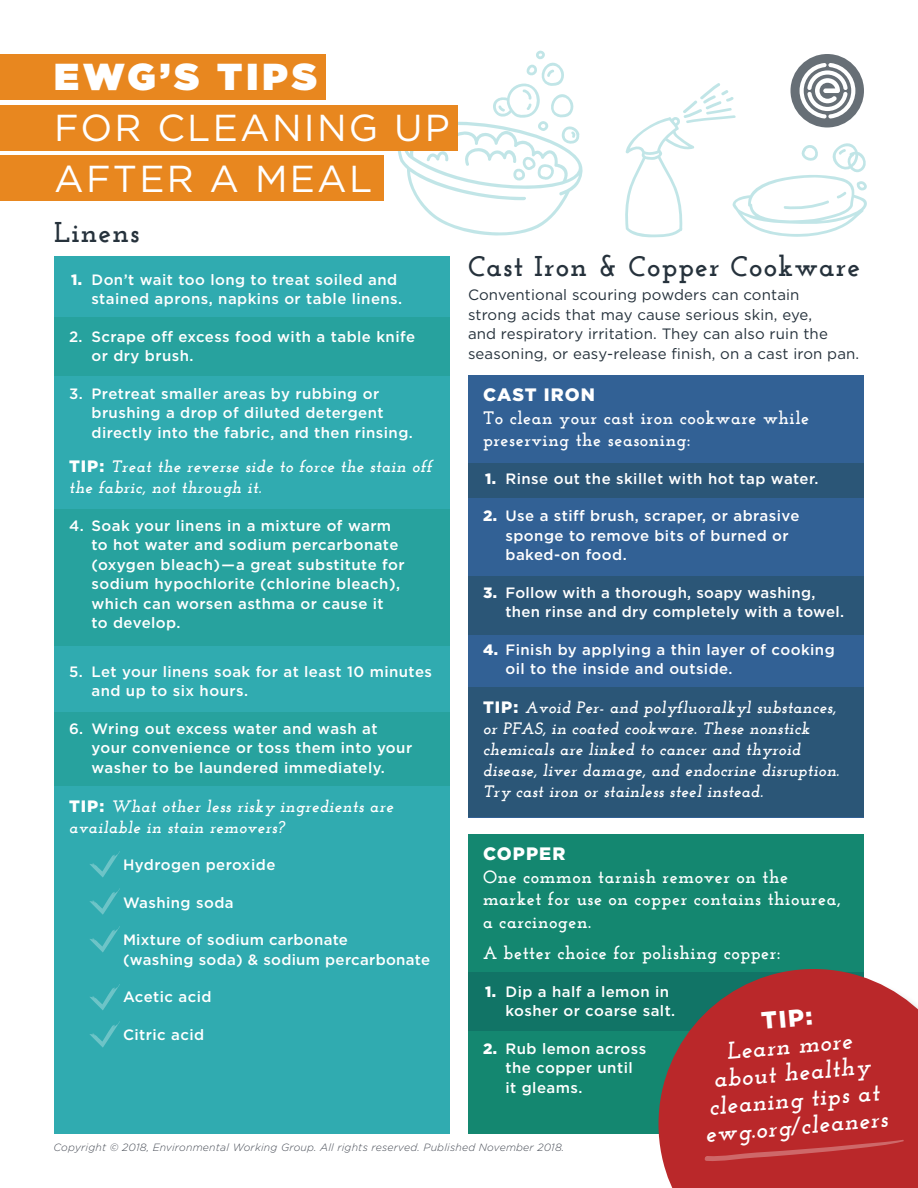
<style>
.page{position:relative;width:918px;height:1188px;background:#fff}
.page>*{position:absolute;margin:0;border:0;box-sizing:border-box;transform-origin:0 0}
.body{font:37.5px/51px "Gotham";letter-spacing:.06em;color:#fff}
.body-2{font:700 28.5px "Josefin Slab";letter-spacing:.04em;color:#26323c}
.body_white{font:italic 700 24px/27px "Josefin Slab";color:#fff;text-align:center}
.body_white-2{font:900 24px "Gotham";color:#fff}
.tip_body{font:700 18px/22.5px "Josefin Slab";letter-spacing:.03em;color:#fff}
.body_white-3{font:900 18px "Gotham";letter-spacing:.06em;color:#fff}
.tip_body-2{font:italic 700 16.5px/21px "Josefin Slab";letter-spacing:.02em;color:#fff}
.body_white-4{font:500 15px/19.5px "Gotham";letter-spacing:.03em;color:#fff}
.body-3{font:15px/19.5px "Gotham";letter-spacing:.01em;color:#26323c}
.subtbtle{font:italic 300 10.5px "Gotham";letter-spacing:.02em;color:#474c55}
.s1{font-weight:900}
.s2{font-family:"Gotham";font-weight:900;font-style:normal}
</style>
<div class="page">
<div style="left:54px;top:649px;width:396px;height:485px;background:#30abb0"></div>
<div style="left:54px;top:256px;width:396px;height:393px;background:#30abb0"></div>
<div style="left:54px;top:317px;width:396px;height:59px;background:#27a29e"></div>
<div style="left:54px;top:509px;width:396px;height:137px;background:#27a29e"></div>
<div style="left:54px;top:712px;width:396px;height:74px;background:#27a29e"></div>
<div style="left:468px;top:375px;width:396px;height:442px;background:#326195"></div>
<div style="left:468px;top:464px;width:396px;height:34px;background:#2b5677"></div>
<div style="left:468px;top:576px;width:396px;height:59px;background:#2b5677"></div>
<div style="left:468px;top:688px;width:396px;height:129px;background:#2b5677"></div>
<div style="left:468px;top:835px;width:396px;height:299px;background:#148770"></div>
<div style="left:468px;top:972px;width:396px;height:58px;background:#117466"></div>
<svg style="left:397px;top:50px;width:186px;height:186px"></svg>
<svg style="left:659px;top:969px;width:259px;height:219px;fill:#ba282a"></svg>
<svg style="left:703px;top:1140px;width:201px;height:22px"></svg>
<div style="left:790px;top:54px;width:74px;height:74px;background:#676f76;border-radius:50%"></div>
<div style="left:0;top:54px;width:326px;height:45px;background:#e8871f"></div>
<div style="left:0;top:156px;width:384px;height:45px;background:#e8871f"></div>
<div style="left:0;top:105px;width:457px;height:45px;background:#e8871f"></div>
<svg style="left:625px;top:63px;width:242px;height:175px"></svg>
<svg style="left:90px;top:851px;width:30px;height:27px"></svg>
<svg style="left:89px;top:888px;width:31px;height:27px"></svg>
<svg style="left:90px;top:926px;width:30px;height:27px"></svg>
<svg style="left:90px;top:984px;width:30px;height:26px"></svg>
<svg style="left:89px;top:1021px;width:31px;height:27px"></svg>
<p class="body" style="left:54px;top:50px;width:397px"><span class="s1">EWG’S TIPS<br></span>FOR CLEANING UP<br>AFTER A MEAL</p>
<p class="body-2" style="left:54px;top:215px;width:87px">Linens</p>
<p class="body-2" style="left:468px;top:249px;width:394px">Cast Iron &amp; Copper Cookware</p>
<p class="body-3" style="left:468px;top:285px;width:393px">Conventional scouring powders can contain<br>strong acids that may cause serious skin, eye,<br>and respiratory irritation. They can also ruin the seasoning, or easy-release finish, on a cast iron pan.</p>
<p class="body_white-3" style="left:483px;top:383px;width:113px">CAST IRON</p>
<p class="tip_body" style="left:483px;top:407px;width:328px">To clean your cast iron cookware while preserving the seasoning:</p>
<p class="body_white-4" style="left:485px;top:469px;width:335px"><span class="s1">1.</span> Rinse out the skillet with hot tap water.</p>
<p class="body_white-4" style="left:506px;top:506px;width:295px;text-indent:-22px"><span class="s1">2.</span> Use a stiff brush, scraper, or abrasive sponge to remove bits of burned or baked-on food.</p>
<p class="body_white-4" style="left:506px;top:583px;width:340px;text-indent:-22px"><span class="s1">3.</span> Follow with a thorough, soapy washing, then rinse and dry completely with a towel.</p>
<p class="body_white-4" style="left:506px;top:640px;width:331px;text-indent:-22px"><span class="s1">4.</span> Finish by applying a thin layer of cooking oil to the inside and outside.</p>
<p class="tip_body-2" style="left:483px;top:697px;width:358px"><span class="s2">TIP:</span> Avoid Per- and polyfluoralkyl substances, or PFAS, in coated cookware. These nonstick chemicals are linked to cancer and thyroid disease, liver damage, and endocrine disruption.<br>Try cast iron or stainless steel instead.</p>
<p class="body_white-4" style="left:92px;top:269px;width:312px;text-indent:-20px"><span class="s1">1.</span> Don’t wait too long to treat soiled and stained aprons, napkins or table linens.</p>
<p class="body_white-4" style="left:92px;top:326px;width:325px;text-indent:-22px">2. Scrape off excess food with a table knife or dry brush.</p>
<p class="body_white-4" style="left:92px;top:383px;width:323px;text-indent:-22px">3. Pretreat smaller areas by rubbing or brushing a drop of diluted detergent directly into the fabric, and then rinsing.</p>
<p class="tip_body-2" style="left:69px;top:456px;width:364px"><span class="s2">TIP:</span> Treat the reverse side to force the stain off the fabric, not through it.</p>
<p class="body_white-4" style="left:92px;top:515px;width:315px;text-indent:-22px">4. Soak your linens in a mixture of warm to hot water and sodium percarbonate (oxygen bleach)—a great substitute for sodium hypochlorite (chlorine bleach), which can worsen asthma or cause it<br>to develop.</p>
<p class="body_white-4" style="left:92px;top:662px;width:342px;text-indent:-22px">5. Let your linens soak for at least 10 minutes and up to six hours.</p>
<p class="body_white-4" style="left:92px;top:719px;width:322px;text-indent:-22px">6. Wring out excess water and wash at your convenience or toss them into your washer to be laundered immediately.</p>
<p class="tip_body-2" style="left:69px;top:796px;width:326px"><span class="s2">TIP:</span> What other less risky ingredients are available in stain removers?</p>
<p class="body_white-4" style="left:123px;top:855px;width:154px">Hydrogen peroxide</p>
<p class="body_white-4" style="left:123px;top:893px;width:112px">Washing soda</p>
<p class="body_white-4" style="left:123px;top:930px;width:309px">Mixture of sodium carbonate<br>(washing soda) &amp; sodium percarbonate</p>
<p class="body_white-4" style="left:123px;top:987px;width:90px">Acetic acid</p>
<p class="body_white-4" style="left:123px;top:1025px;width:83px">Citric acid</p>
<p class="body_white-3" style="left:483px;top:841px;width:84px">COPPER</p>
<p class="tip_body" style="left:483px;top:865px;width:359px">One common tarnish remover on the market for use on copper contains thiourea, a carcinogen.</p>
<p class="tip_body" style="left:483px;top:942px;width:299px">A better choice for polishing copper:</p>
<p class="body_white-4" style="left:506px;top:981px;width:171px;text-indent:-20px"><span class="s1">1.</span> Dip a half a lemon in kosher or coarse salt.</p>
<p class="body_white-4" style="left:506px;top:1038px;width:142px;text-indent:-22px"><span class="s1">2.</span> Rub lemon across the copper until it gleams.</p>
<p class="body_white-2" style="left:760px;top:1004px;width:53px;rotate:-5deg">TIP:</p>
<p class="body_white" style="left:697px;top:1040px;width:185px;rotate:-5deg">Learn more about healthy cleaning tips at ewg.org/cleaners</p>
<p class="subtbtle" style="left:53px;top:1141px;width:513px">Copyright © 2018, Environmental Working Group. All rights reserved. Published November 2018.</p>
</div>
